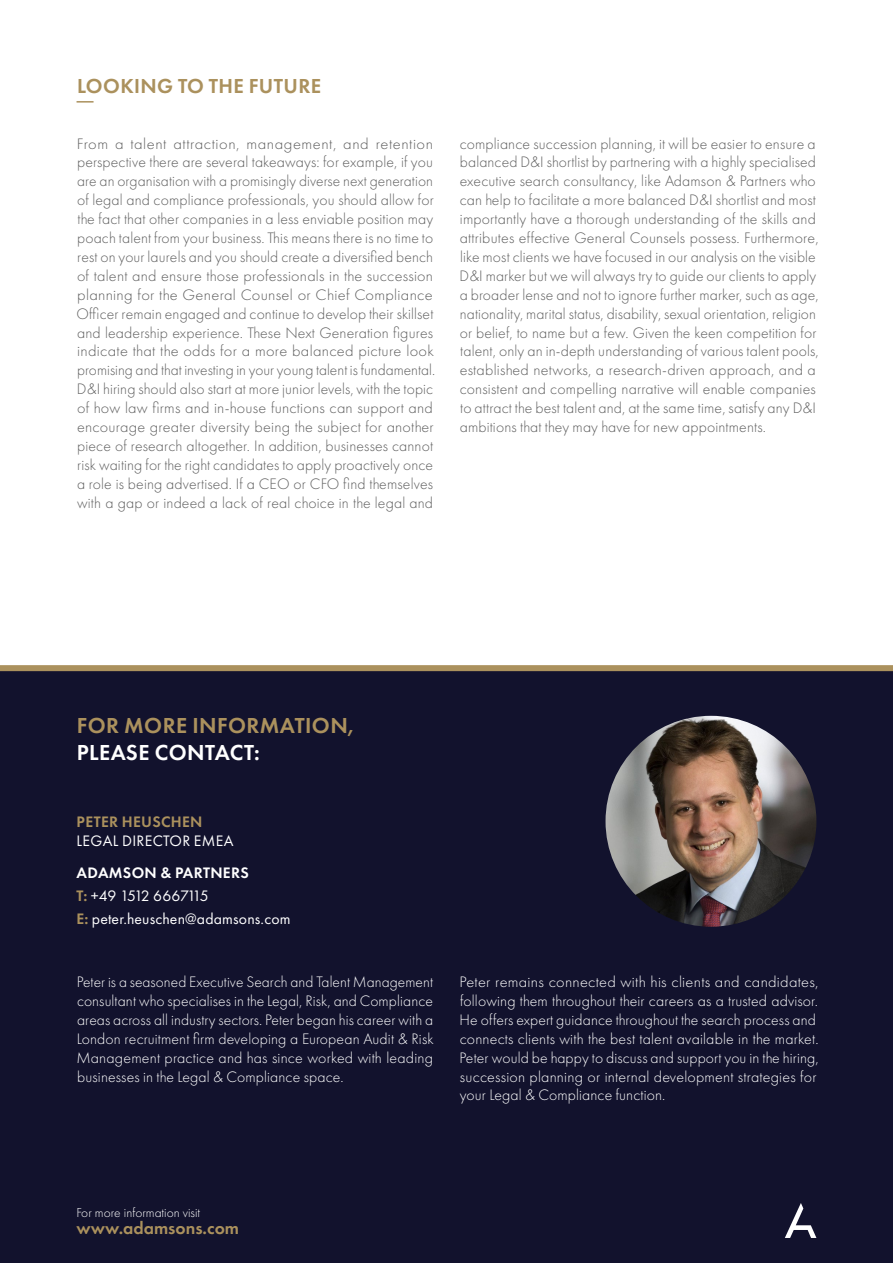
<style>
.page{position:relative;width:893px;height:1263px;background:#fff}
.page>*{position:absolute;margin:0;border:0;box-sizing:border-box;transform-origin:0 0}
.Body_Copy{font:600 22.5px/27px "Futura PT";letter-spacing:.02em;color:#ab915d}
.Heading{font:600 21px "Futura PT";letter-spacing:.02em;color:#ab915d}
.t1{font:600 18px "Futura PT";color:#ab915d}
.Body_Copy-2{font:300 15.75px/18.9px "Futura PT";letter-spacing:.01em;color:#5d5d5d;scale:1.05 1}
.Body_Copy-3{font:300 15.75px/18.9px "Futura PT";letter-spacing:.01em;color:#5d5d5d}
.Body_Copy-4{font:300 15.75px/18.9px "Futura PT";letter-spacing:.01em;color:#fff;scale:1.04 1}
.Body_Copy-5{font:300 15.75px/18.9px "Futura PT";letter-spacing:.01em;color:#fff;text-align:justify}
.Body_Copy-6{font:15.75px/18.9px "Futura PT";letter-spacing:.01em;color:#fff}
.Body_Copy-7{font:600 15.75px "Futura PT";letter-spacing:.02em;color:#fff}
.Body_Copy-8{font:15.75px "Futura PT";letter-spacing:-.115em;color:#fff}
.t2{font:300 13.5px "Futura PT";color:#fff}
.s1{color:#fff}
.s2{font-weight:600;color:#ab915d}
</style>
<div class="page">
<div style="left:0;top:668px;width:893px;height:595px;background:#12122d"></div>
<svg style="left:785px;top:1203px;width:31px;height:35px"></svg>
<div style="left:0;top:665px;width:893px;height:6px;background:#ab915d"></div>
<svg style="left:77px;top:101px;width:17px;height:2px"></svg>
<img style="left:605px;top:716px;width:211px;height:211px;border-radius:105px">
<p class="Heading" style="left:77px;top:72px;width:246px">LOOKING TO THE FUTURE</p>
<p class="Body_Copy-2" style="left:76px;top:134px;width:343px">From a talent attraction, management, and retention perspective there are several takeaways: for example, if you are an organisation with a promisingly diverse next generation of legal and compliance professionals, you should allow for the fact that other companies in a less enviable position may poach talent from your business. This means there is no time to rest on your laurels and you should create a diversified bench of talent and ensure those professionals in the succession planning for the General Counsel or Chief Compliance Officer remain engaged and continue to develop their skillset and leadership experience. These Next Generation figures indicate that the odds for a more balanced picture look promising and that investing in your young talent is fundamental.<br>D&amp;I hiring should also start at more junior levels, with the topic of how law firms and in-house functions can support and encourage greater diversity being the subject for another piece of research altogether. In addition, businesses cannot risk waiting for the right candidates to apply proactively once a role is being advertised. If a CEO or CFO find themselves with a gap or indeed a lack of real choice in the legal and</p>
<p class="Body_Copy-3" style="left:460px;top:134px;width:361px">compliance succession planning, it will be easier to ensure a balanced D&amp;I shortlist by partnering with a highly specialised executive search consultancy, like Adamson &amp; Partners who can help to facilitate a more balanced D&amp;I shortlist and most importantly have a thorough understanding of the skills and attributes effective General Counsels possess. Furthermore, like most clients we have focused in our analysis on the visible D&amp;I marker but we will always try to guide our clients to apply a broader lense and not to ignore further marker, such as age, nationality, marital status, disability, sexual orientation, religion or belief, to name but a few. Given the keen competition for talent, only an in-depth understanding of various talent pools, established networks, a research-driven approach, and a consistent and compelling narrative will enable companies to attract the best talent and, at the same time, satisfy any D&amp;I ambitions that they may have for new appointments.</p>
<p class="Body_Copy" style="left:77px;top:712px;width:279px">FOR MORE INFORMATION,<br><span class="s1">PLEASE CONTACT:</span></p>
<p class="Body_Copy-6" style="left:77px;top:812px;width:158px"><span class="s2">PETER HEUSCHEN<br></span>LEGAL DIRECTOR EMEA</p>
<p class="Body_Copy-7" style="left:77px;top:863px;width:174px">ADAMSON &amp; PARTNERS</p>
<p class="Body_Copy-8" style="left:77px;top:886px;width:134px"><span class="s2">T:</span> +49 1512 6667115</p>
<p class="Body_Copy-6" style="left:77px;top:909px;width:216px"><span class="s2">E:</span> peter.heuschen@adamsons.com</p>
<p class="Body_Copy-5" style="left:76px;top:972px;width:359px">Peter is a seasoned Executive Search and Talent Management consultant who specialises in the Legal, Risk, and Compliance areas across all industry sectors. Peter began his career with a London recruitment firm developing a European Audit &amp; Risk Management practice and has since worked with leading businesses in the Legal &amp; Compliance space.</p>
<p class="Body_Copy-4" style="left:460px;top:972px;width:347px">Peter remains connected with his clients and candidates, following them throughout their careers as a trusted advisor.<br>He offers expert guidance throughout the search process and connects clients with the best talent available in the market.<br>Peter would be happy to discuss and support you in the hiring, succession planning or internal development strategies for your Legal &amp; Compliance function.</p>
<p class="t2" style="left:77px;top:1205px;width:125px">For more information visit</p>
<p class="t1" style="left:77px;top:1216px;width:164px">www.adamsons.com</p>
</div>
